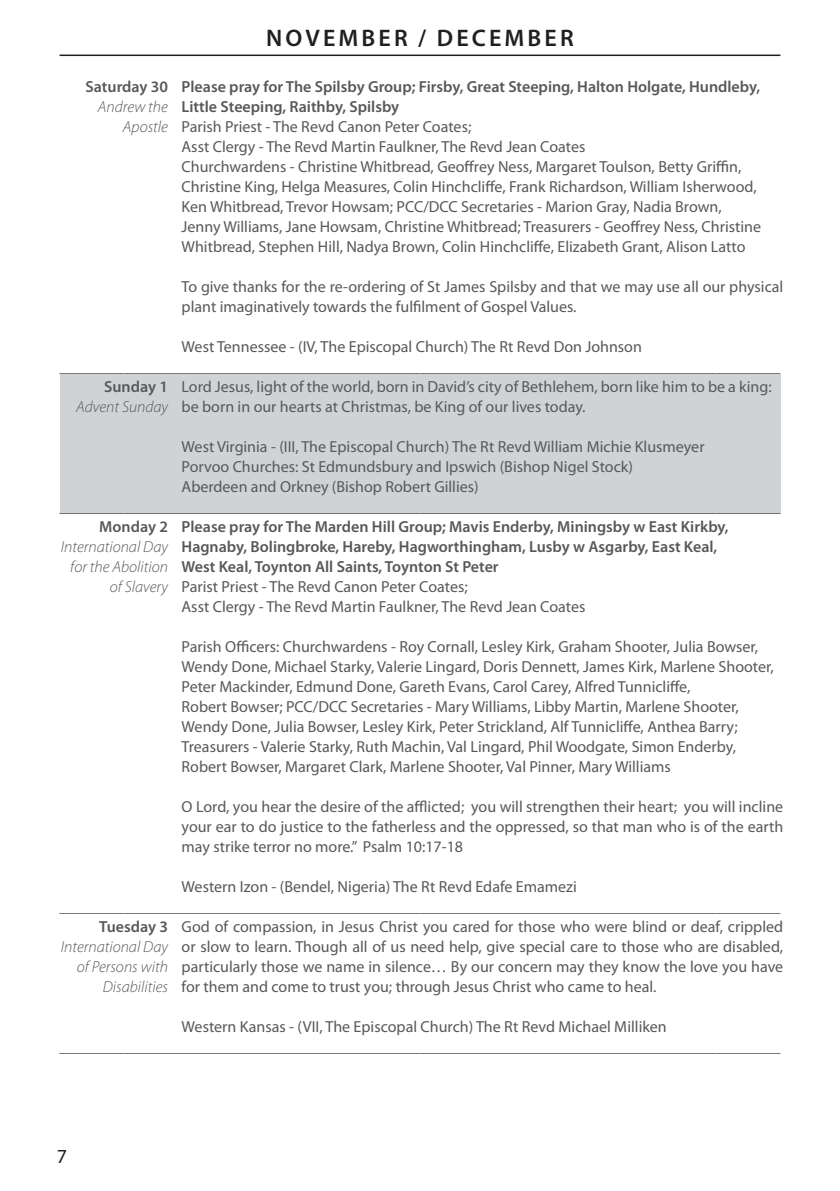
<style>
.page{position:relative;width:840px;height:1191px;background:#fff}
.page>*{position:absolute;margin:0;border:0;box-sizing:border-box;transform-origin:0 0}
.t1{font:600 24px "Myriad Pro";letter-spacing:.13em;color:#231f20}
.t2{font:20px "Myriad Pro";color:#231f20}
.t3{font:16px/20px "Myriad Pro";color:#57585a}
.t4{font:600 16px/20px "Myriad Pro";color:#57585a}
.t5{font:italic 300 16px/20px "Myriad Pro";color:#57585a;text-align:right}
</style>
<div class="page">
<hr style="left:60px;top:55px;width:720px;height:1px;background:#231f20">
<div style="left:60px;top:374px;width:720px;height:140px;background:#d1d2d4"></div>
<h1 class="t1" style="left:266px;top:23px;width:309px">November / December</h1>
<p class="t4" style="left:181px;top:76px;width:579px">Please pray for The Spilsby Group; Firsby, Great Steeping, Halton Holgate, Hundleby,<br>Little Steeping, Raithby, Spilsby</p>
<p class="t3" style="left:181px;top:116px;width:580px">Parish Priest - The Revd Canon Peter Coates;<br>Asst Clergy - The Revd Martin Faulkner, The Revd Jean Coates<br>Churchwardens - Christine Whitbread, Geoffrey Ness, Margaret Toulson, Betty Griffin, Christine King, Helga Measures, Colin Hinchcliffe, Frank Richardson, William Isherwood, Ken Whitbread, Trevor Howsam; PCC/DCC Secretaries - Marion Gray, Nadia Brown, Jenny Williams, Jane Howsam, Christine Whitbread; Treasurers - Geoffrey Ness, Christine Whitbread, Stephen Hill, Nadya Brown, Colin Hinchcliffe, Elizabeth Grant, Alison Latto</p>
<p class="t3" style="left:181px;top:276px;width:603px">To give thanks for the re-ordering of St James Spilsby and that we may use all our physical plant imaginatively towards the fulfilment of Gospel Values.</p>
<p class="t3" style="left:181px;top:336px;width:461px">West Tennessee - (IV, The Episcopal Church) The Rt Revd Don Johnson</p>
<p class="t3" style="left:60px;top:356px;width:722px">__________________________________________________________________________________________</p>
<p class="t3" style="left:181px;top:376px;width:591px">Lord Jesus, light of the world, born in David’s city of Bethlehem, born like him to be a king:</p>
<p class="t3" style="left:181px;top:396px;width:405px">be born in our hearts at Christmas, be King of our lives today.</p>
<p class="t3" style="left:181px;top:436px;width:524px">West Virginia - (III, The Episcopal Church) The Rt Revd William Michie Klusmeyer</p>
<p class="t3" style="left:181px;top:456px;width:452px">Porvoo Churches: St Edmundsbury and Ipswich (Bishop Nigel Stock)</p>
<p class="t3" style="left:181px;top:476px;width:298px">Aberdeen and Orkney (Bishop Robert Gillies)</p>
<p class="t3" style="left:60px;top:496px;width:722px">__________________________________________________________________________________________</p>
<p class="t4" style="left:181px;top:516px;width:548px">Please pray for The Marden Hill Group; Mavis Enderby, Miningsby w East Kirkby,<br>Hagnaby, Bolingbroke, Hareby, Hagworthingham, Lusby w Asgarby, East Keal,<br>West Keal, Toynton All Saints, Toynton St Peter</p>
<p class="t3" style="left:181px;top:576px;width:405px">Parist Priest - The Revd Canon Peter Coates;<br>Asst Clergy - The Revd Martin Faulkner, The Revd Jean Coates</p>
<p class="t3" style="left:181px;top:636px;width:593px">Parish Officers: Churchwardens - Roy Cornall, Lesley Kirk, Graham Shooter, Julia Bowser, Wendy Done, Michael Starky, Valerie Lingard, Doris Dennett, James Kirk, Marlene Shooter, Peter Mackinder, Edmund Done, Gareth Evans, Carol Carey, Alfred Tunnicliffe,<br>Robert Bowser; PCC/DCC Secretaries - Mary Williams, Libby Martin, Marlene Shooter, Wendy Done, Julia Bowser, Lesley Kirk, Peter Strickland, Alf Tunnicliffe, Anthea Barry; Treasurers - Valerie Starky, Ruth Machin, Val Lingard, Phil Woodgate, Simon Enderby, Robert Bowser, Margaret Clark, Marlene Shooter, Val Pinner, Mary Williams</p>
<p class="t3" style="left:181px;top:796px;width:603px;text-align:justify">O Lord, you hear the desire of the afflicted; you will strengthen their heart; you will incline your ear to do justice to the fatherless and the oppressed, so that man who is of the earth may strike terror no more.” Psalm 10:17-18</p>
<p class="t3" style="left:181px;top:876px;width:396px">Western Izon - (Bendel, Nigeria) The Rt Revd Edafe Emamezi</p>
<p class="t3" style="left:60px;top:896px;width:721px">__________________________________________________________________________________________</p>
<p class="t3" style="left:181px;top:916px;width:602px">God of compassion, in Jesus Christ you cared for those who were blind or deaf, crippled</p>
<p class="t3" style="left:181px;top:936px;width:602px">or slow to learn. Though all of us need help, give special care to those who are disabled,</p>
<p class="t3" style="left:181px;top:956px;width:603px">particularly those we name in silence… By our concern may they know the love you have</p>
<p class="t3" style="left:181px;top:976px;width:476px">for them and come to trust you; through Jesus Christ who came to heal.</p>
<p class="t3" style="left:60px;top:1016px;width:721px;text-align:center">Western Kansas - (VII, The Episcopal Church) The Rt Revd Michael Milliken __________________________________________________________________________________________</p>
<p class="t4" style="left:85px;top:76px;width:84px">Saturday 30</p>
<p class="t5" style="left:98px;top:97px;width:72px">Andrew the<br>Apostle</p>
<p class="t4" style="left:104px;top:376px;width:65px">Sunday 1</p>
<p class="t5" style="left:76px;top:397px;width:93px">Advent Sunday</p>
<p class="t4" style="left:99px;top:516px;width:70px">Monday 2</p>
<p class="t5" style="left:61px;top:537px;width:109px">International Day for the Abolition of Slavery</p>
<p class="t4" style="left:99px;top:916px;width:70px">Tuesday 3</p>
<p class="t5" style="left:61px;top:937px;width:109px">International Day of Persons with<br>Disabilities</p>
<p class="t2" style="left:57px;top:1143px;width:12px">7</p>
</div>
